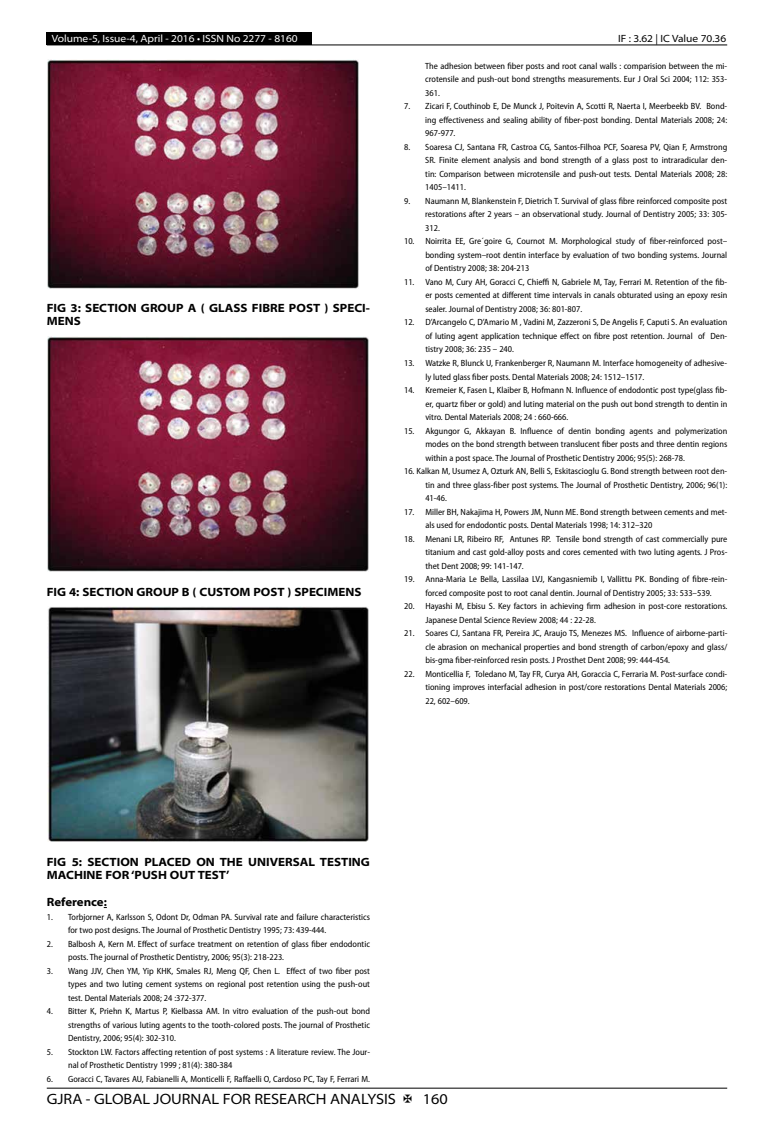
<style>
.page{position:relative;width:774px;height:1136px;background:#fff}
.page>*{position:absolute;margin:0;border:0;box-sizing:border-box;transform-origin:0 0}
.t1{font:semi-expanded 15px "Myriad Pro";color:#000}
.t2{font:700 semi-expanded 12px/13.5px "Myriad Pro";color:#000}
.t3{font:semi-expanded 10.5px "Myriad Pro";color:#fff}
.t4{font:semi-expanded 10.5px "Myriad Pro";color:#000}
.t5{font:semi-condensed 9px/13.5px "Myriad Pro";color:#000;text-align:justify}
.s1{font-stretch:normal}
</style>
<div class="page">
<hr style="left:47px;top:1087px;width:680px;height:1px;background:#000">
<div style="left:47px;top:32px;width:265px;height:13px;background:#000"></div>
<hr style="left:47px;top:45px;width:680px;height:1px;background:#000">
<img style="left:47px;top:60px;width:312px;height:228px">
<img style="left:47px;top:336px;width:321px;height:235px">
<img style="left:48px;top:606px;width:321px;height:235px">
<p class="t3" style="left:52px;top:32px;width:247px">Volume-5, Issue-4, April - 2016 • ISSN No 2277 - 8160</p>
<p class="t4" style="left:618px;top:32px;width:110px">IF : 3.62 | IC Value 70.36</p>
<h2 class="t2" style="left:47px;top:301px;width:325px">FIG 3: SECTION GROUP A ( GLASS FIBRE POST ) SPECI-<br>MENS</h2>
<h2 class="t2" style="left:47px;top:585px;width:316px">FIG 4: SECTION GROUP B ( CUSTOM POST ) SPECIMENS</h2>
<p class="t5" style="left:425px;top:59px;width:303px">The adhesion between fiber posts and root canal walls : comparision between the mi&shy;crotensile and push-out bond strengths measurements. Eur J Oral Sci 2004; 112: 353- 361.</p>
<p class="t5" style="left:425px;top:100px;width:303px;text-indent:-21px">7. Zicari F, Couthinob E, De Munck J, Poitevin A, Scotti R, Naerta I, Meerbeekb BV. Bond&shy;ing effectiveness and sealing ability of fiber-post bonding. Dental Materials 2008; 24:<br>967-977.</p>
<p class="t5" style="left:425px;top:140px;width:303px;text-indent:-21px">8. Soaresa CJ, Santana FR, Castroa CG, Santos-Filhoa PCF, Soaresa PV, Qian F, Armstrong SR. Finite element analysis and bond strength of a glass post to intraradicular den&shy;tin: Comparison between microtensile and push-out tests. Dental Materials 2008; 28:<br>1405–1411.</p>
<p class="t5" style="left:425px;top:194px;width:303px;text-indent:-21px">9. Naumann M, Blankenstein F, Dietrich T. Survival of glass fibre reinforced composite post restorations after 2 years – an observational study. Journal of Dentistry 2005; 33: 305- 312.</p>
<p class="t5" style="left:425px;top:235px;width:303px;text-indent:-21px">10. Noirrita EE, Gre´goire G, Cournot M. Morphological study of fiber-reinforced post– bonding system–root dentin interface by evaluation of two bonding systems. Journal of Dentistry 2008; 38: 204-213</p>
<p class="t5" style="left:425px;top:275px;width:303px;text-indent:-21px">11. Vano M, Cury AH, Goracci C, Chieffi N, Gabriele M, Tay, Ferrari M. Retention of the fib&shy;er posts cemented at different time intervals in canals obturated using an epoxy resin sealer. Journal of Dentistry 2008; 36: 801-807.</p>
<p class="t5" style="left:425px;top:316px;width:303px;text-indent:-21px">12. D’Arcangelo C, D’Amario M , Vadini M, Zazzeroni S, De Angelis F, Caputi S. An evaluation of luting agent application technique effect on fibre post retention. Journal of Den&shy;tistry 2008; 36: 235 – 240.</p>
<p class="t5" style="left:425px;top:356px;width:303px;text-indent:-21px">13. Watzke R, Blunck U, Frankenberger R, Naumann M. Interface homogeneity of adhesive&shy;ly luted glass fiber posts. Dental Materials 2008; 24: 1512–1517.</p>
<p class="t5" style="left:425px;top:383px;width:303px;text-indent:-21px">14. Kremeier K, Fasen L, Klaiber B, Hofmann N. Influence of endodontic post type(glass fib&shy;er, quartz fiber or gold) and luting material on the push out bond strength to dentin in vitro. Dental Materials 2008; 24 : 660-666.</p>
<p class="t5" style="left:425px;top:424px;width:303px;text-indent:-21px">15. Akgungor G, Akkayan B. Influence of dentin bonding agents and polymerization modes on the bond strength between translucent fiber posts and three dentin regions within a post space. The Journal of Prosthetic Dentistry 2006; 95(5): 268-78.</p>
<p class="t5" style="left:425px;top:464px;width:303px;text-indent:-21px">16. Kalkan M, Usumez A, Ozturk AN, Belli S, Eskitascioglu G. Bond strength between root den&shy;tin and three glass-fiber post systems. The Journal of Prosthetic Dentistry, 2006; 96(1):<br>41-46.</p>
<p class="t5" style="left:425px;top:505px;width:303px;text-indent:-21px">17. Miller BH, Nakajima H, Powers JM, Nunn ME. Bond strength between cements and met&shy;als used for endodontic posts. Dental Materials 1998; 14: 312–320</p>
<p class="t5" style="left:425px;top:532px;width:303px;text-indent:-21px">18. Menani LR, Ribeiro RF, Antunes RP. Tensile bond strength of cast commercially pure titanium and cast gold-alloy posts and cores cemented with two luting agents. J Pros&shy;thet Dent 2008; 99: 141-147.</p>
<p class="t5" style="left:425px;top:572px;width:303px;text-indent:-21px">19. Anna-Maria Le Bella, Lassilaa LVJ, Kangasniemib I, Vallittu PK. Bonding of fibre-rein&shy;forced composite post to root canal dentin. Journal of Dentistry 2005; 33: 533–539.</p>
<p class="t5" style="left:425px;top:599px;width:303px;text-indent:-21px">20. Hayashi M, Ebisu S. Key factors in achieving firm adhesion in post-core restorations.<br>Japanese Dental Science Review 2008; 44 : 22-28.</p>
<p class="t5" style="left:425px;top:626px;width:303px;text-indent:-21px">21. Soares CJ, Santana FR, Pereira JC, Araujo TS, Menezes MS. Influence of airborne-parti&shy;cle abrasion on mechanical properties and bond strength of carbon/epoxy and glass/ bis-gma fiber-reinforced resin posts. J Prosthet Dent 2008; 99: 444-454.</p>
<p class="t5" style="left:425px;top:667px;width:303px;text-indent:-21px">22. Monticellia F, Toledano M, Tay FR, Curya AH, Goraccia C, Ferraria M. Post-surface condi&shy;tioning improves interfacial adhesion in post/core restorations Dental Materials 2006; 22, 602–609.</p>
<h2 class="t2" style="left:47px;top:855px;width:325px">FIG 5: SECTION PLACED ON THE UNIVERSAL TESTING<br>MACHINE FOR ‘PUSH OUT TEST’</h2>
<h2 class="t2" style="left:47px;top:895px;width:62px">Reference<span class="s1">:</span></h2>
<p class="t5" style="left:68px;top:910px;width:303px;text-indent:-21px">1. Torbjorner A, Karlsson S, Odont Dr, Odman PA. Survival rate and failure characteristics for two post designs. The Journal of Prosthetic Dentistry 1995; 73: 439-444.</p>
<p class="t5" style="left:68px;top:937px;width:303px;text-indent:-21px">2. Balbosh A, Kern M. Effect of surface treatment on retention of glass fiber endodontic posts. The journal of Prosthetic Dentistry, 2006; 95(3): 218-223.</p>
<p class="t5" style="left:68px;top:964px;width:303px;text-indent:-21px">3. Wang JJV, Chen YM, Yip KHK, Smales RJ, Meng QF, Chen L. Effect of two fiber post types and two luting cement systems on regional post retention using the push-out test. Dental Materials 2008; 24 :372-377.</p>
<p class="t5" style="left:68px;top:1004px;width:303px;text-indent:-21px">4. Bitter K, Priehn K, Martus P, Kielbassa AM. In vitro evaluation of the push-out bond strengths of various luting agents to the tooth-colored posts. The journal of Prosthetic Dentistry, 2006; 95(4): 302-310.</p>
<p class="t5" style="left:68px;top:1045px;width:303px;text-indent:-21px">5. Stockton LW. Factors affecting retention of post systems : A literature review. The Jour&shy;nal of Prosthetic Dentistry 1999 ; 81(4): 380-384</p>
<p class="t5" style="left:47px;top:1072px;width:325px">6. Goracci C, Tavares AU, Fabianelli A, Monticelli F, Raffaelli O, Cardoso PC, Tay F, Ferrari M.</p>
<h1 class="t1" style="left:47px;top:1090px;width:351px">GJRA - GLOBAL JOURNAL FOR RESEARCH ANALYSIS</h1>
<h1 class="t1" style="left:423px;top:1090px;width:27px">160</h1>
</div>
